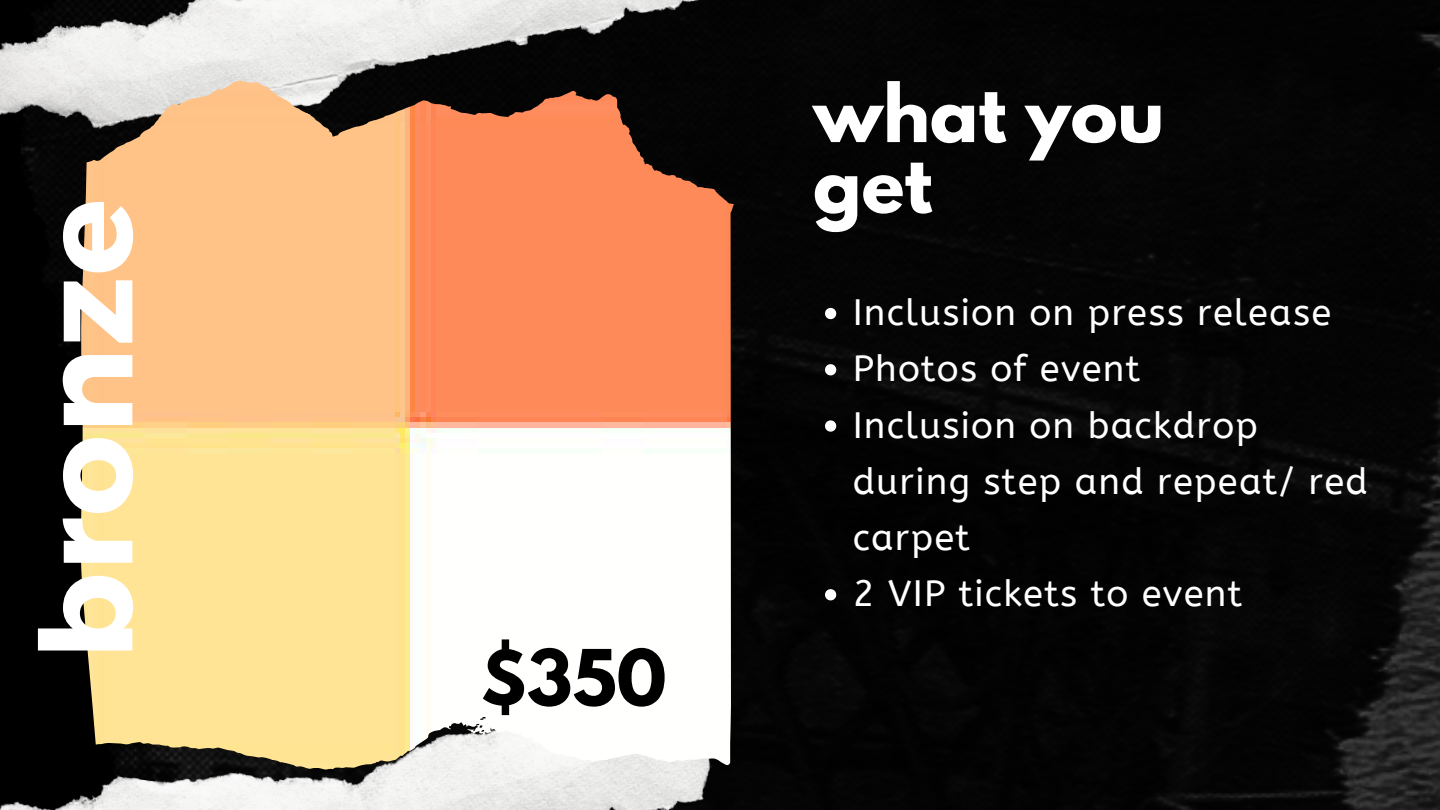
<style>
.page{position:relative;width:1440px;height:810px;background:#fff}
.page>*{position:absolute;margin:0;border:0;box-sizing:border-box;transform-origin:0 0}
.t1{font:700 127.3px "Montserrat";letter-spacing:.01em;color:#fff}
.t2{font:700 70.9px/70.5px "League Spartan";color:#fff}
.t3{font:700 68.7px "League Spartan";color:#000}
.t4{font:36.6px/56.2px "A Bee Zee";letter-spacing:.035em;color:#fff}
</style>
<div class="page">
<img style="left:0;top:0;width:1440px;height:810px">
<img style="left:0;top:0;width:717px;height:193px">
<img style="left:0;top:595px;width:720px;height:215px">
<img style="left:277px;top:91px;width:457px;height:113px">
<svg style="left:825px;top:308px;width:11px;height:11px"></svg>
<svg style="left:825px;top:364px;width:11px;height:11px"></svg>
<svg style="left:825px;top:420px;width:11px;height:12px"></svg>
<svg style="left:825px;top:589px;width:11px;height:11px"></svg>
<p class="t1" style="left:4px;top:660px;width:463px;rotate:-90deg">bronze</p>
<p class="t3" style="left:481px;top:644px;width:187px">$350</p>
<p class="t2" style="left:813px;top:87px;width:352px">what you get</p>
<p class="t4" style="left:853px;top:285px;width:480px">Inclusion on press release</p>
<p class="t4" style="left:853px;top:341px;width:289px">Photos of event</p>
<p class="t4" style="left:853px;top:398px;width:517px">Inclusion on backdrop during step and repeat/ red carpet</p>
<p class="t4" style="left:853px;top:566px;width:391px">2 VIP tickets to event</p>
</div>
